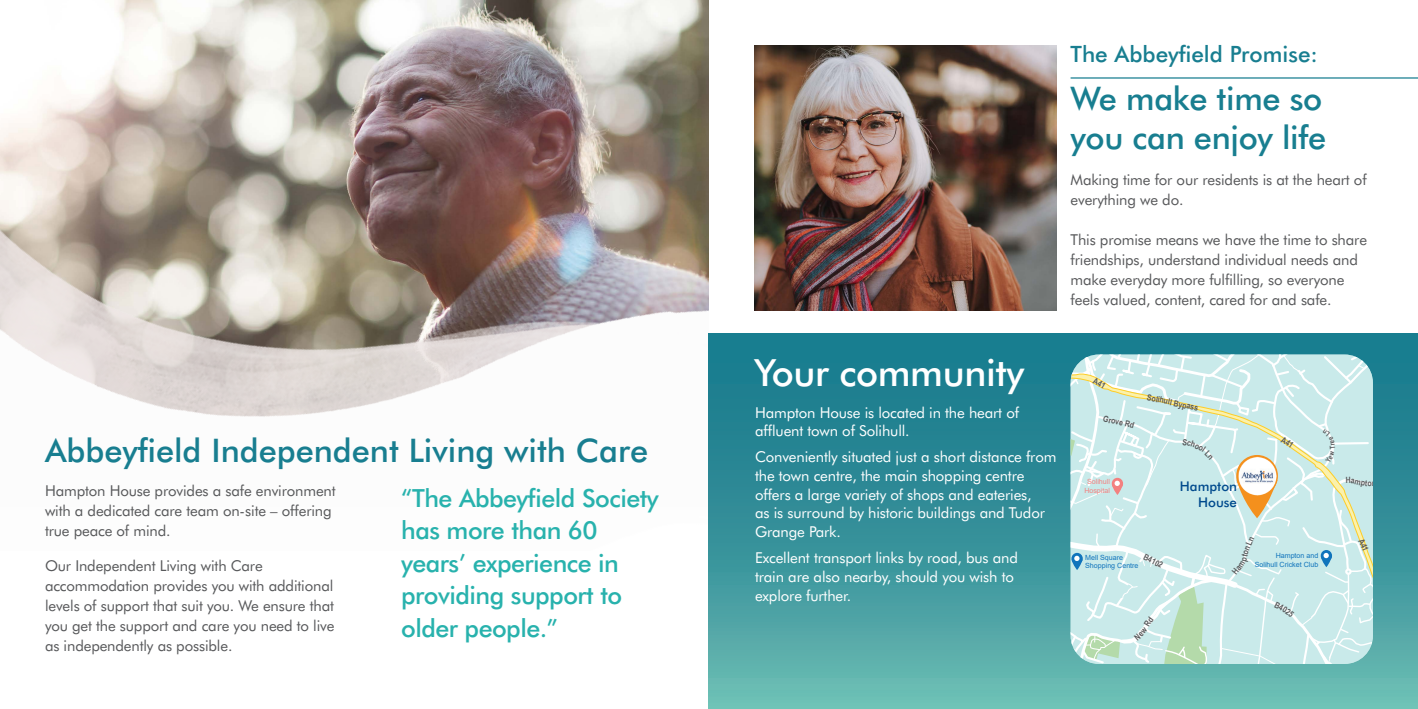
<style>
.page{position:relative;width:1418px;height:709px;background:#fff}
.page>*{position:absolute;margin:0;border:0;box-sizing:border-box;transform-origin:0 0}
.HEADER_143{font:500 37.5px "Futura BT";letter-spacing:-.01em;color:#fff}
.HEADER_143-2{font:500 32.5px/38.8px "Futura BT";color:#187e90}
.QUOTE{font:500 25px/32.5px "Futura BT";letter-spacing:-.02em;color:#28b2ad}
.BODY_COPY{font:500 22.5px "Futura BT";color:#187e90}
.BODY_COPY-2{font:15px/20px "Futura BT";letter-spacing:-.01em;color:#57585a}
.t1{font:15px/18.8px "Futura BT";letter-spacing:-.01em;color:#fff}
.t2{font:500 13.38px/16.1px "Futura BT";color:#004a8d;text-align:right}
.t3{font:700 8.5px "Arial Narrow";color:#57585a}
.t4{font:7.12px/8.5px "Arial";color:#1074bc}
.t5{font:7.12px/8.5px "Arial";color:#f38180;text-align:center}
</style>
<div class="page">
<img style="left:0;top:0;width:709px;height:178px">
<img style="left:0;top:178px;width:709px;height:56px">
<img style="left:0;top:234px;width:709px;height:316px">
<div style="left:709px;top:333px;width:708px;height:376px;background:linear-gradient(to bottom,#0d7289,#65b6b0)"></div>
<img style="left:754px;top:45px;width:302px;height:265px">
<hr style="left:1070px;top:77px;width:347px;height:2px;background:#187e90">
<svg style="left:1070px;top:354px;width:305px;height:310px;background:#cde9e5"></svg>
<p class="HEADER_143-2" style="left:45px;top:430px;width:604px">Abbeyfield Independent Living with Care</p>
<p class="BODY_COPY-2" style="left:45px;top:481px;width:292px">Hampton House provides a safe environment with a dedicated care team on-site – offering true peace of mind.</p>
<p class="BODY_COPY-2" style="left:45px;top:555px;width:291px">Our Independent Living with Care accommodation provides you with additional levels of support that suit you. We ensure that you get the support and care you need to live as independently as possible.</p>
<p class="QUOTE" style="left:401px;top:481px;width:259px">“The Abbeyfield Society has more than 60 years’ experience in providing support to older people.”</p>
<p class="BODY_COPY" style="left:1070px;top:40px;width:249px">The Abbeyfield Promise:</p>
<p class="HEADER_143-2" style="left:1070px;top:79px;width:257px">We make time so you can enjoy life</p>
<p class="BODY_COPY-2" style="left:1070px;top:169px;width:297px">Making time for our residents is at the heart of everything we do.</p>
<p class="BODY_COPY-2" style="left:1070px;top:229px;width:298px">This promise means we have the time to share friendships, understand individual needs and make everyday more fulfilling, so everyone feels valued, content, cared for and safe.</p>
<p class="HEADER_143" style="left:754px;top:349px;width:272px">Your community</p>
<p class="t1" style="left:755px;top:402px;width:265px">Hampton House is located in the heart of affluent town of Solihull.</p>
<p class="t1" style="left:755px;top:447px;width:303px">Conveniently situated just a short distance from the town centre, the main shopping centre offers a large variety of shops and eateries,<br>as is surround by historic buildings and Tudor Grange Park.</p>
<p class="t1" style="left:755px;top:548px;width:264px">Excellent transport links by road, bus and train are also nearby, should you wish to explore further.</p>
<p class="t5" style="left:1084px;top:477px;width:27px">Solihull<br>Hospital</p>
<p class="t3" style="left:1148px;top:390px;width:54px;rotate:13deg">Solihull Bypass</p>
<p class="t2" style="left:1179px;top:478px;width:59px">Hampton<br>House</p>
<p class="t4" style="left:1085px;top:553px;width:55px">Mell Square<br>Shopping Centre</p>
<p class="t4" style="left:1254px;top:551px;width:65px;text-align:right">Hampton and<br>Solihull Cricket Club</p>
</div>
